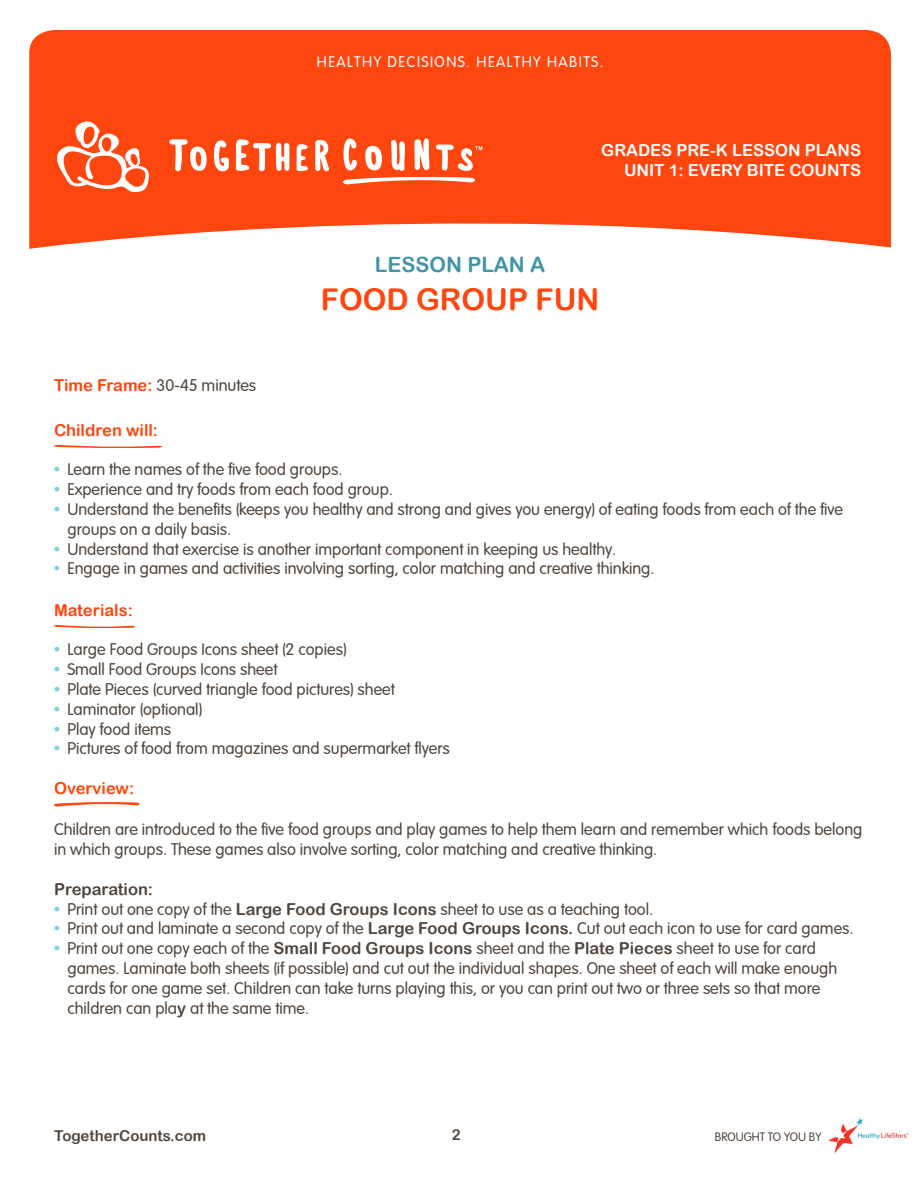
<style>
.page{position:relative;width:918px;height:1188px;background:#fff}
.page>*{position:absolute;margin:0;border:0;box-sizing:border-box;transform-origin:0 0}
.t1{font:30px "Arial Rounded MT Bold";color:#ff460f}
.t2{font:21px "Arial Rounded MT Bold";color:#4196a4}
.t3{font:16.5px/19.8px "Arial Rounded";color:#52453c}
.t4{font:16.5px "Arial Rounded MT Bold";color:#fff}
.Subhead_orange{font:16.5px "Arial Rounded MT Bold";color:#ff460f}
.t5{font:16.5px "Arial Rounded MT Bold";color:#52453c}
.t6{font:15px "Arial Rounded";letter-spacing:.1em;color:#fff}
.t7{font:15px "Arial Rounded MT Bold";color:#52453c}
.t8{font:12px "Arial Rounded";color:#52453c}
.s1{font-family:"Arial Rounded MT Bold";color:#ff460f}
.s2{font-family:"Arial Rounded MT Bold";color:#7ed0e0}
.s3{font-family:"Arial Rounded MT Bold"}
</style>
<div class="page">
<svg style="left:29px;top:30px;width:863px;height:219px;background:#ff5624"></svg>
<svg style="left:55px;top:121px;width:95px;height:72px"></svg>
<svg style="left:214px;top:140px;width:15px;height:31px"></svg>
<svg style="left:315px;top:140px;width:14px;height:31px"></svg>
<svg style="left:169px;top:139px;width:38px;height:32px"></svg>
<svg style="left:236px;top:139px;width:54px;height:32px"></svg>
<svg style="left:297px;top:144px;width:11px;height:27px"></svg>
<svg style="left:342px;top:138px;width:140px;height:47px"></svg>
<svg style="left:54px;top:445px;width:108px;height:3px"></svg>
<svg style="left:54px;top:625px;width:81px;height:3px"></svg>
<svg style="left:54px;top:802px;width:86px;height:5px"></svg>
<img style="left:828px;top:1118px;width:81px;height:36px">
<p class="t6" style="left:317px;top:51px;width:288px">HEALTHY DECISIONS. HEALTHY HABITS.</p>
<p class="t4" style="left:601px;top:140px;width:261px">GRADES PRE-K LESSON PLANS</p>
<p class="t4" style="left:624px;top:160px;width:238px">UNIT 1: EVERY BITE COUNTS</p>
<p class="t2" style="left:375px;top:252px;width:172px">LESSON PLAN A</p>
<p class="t1" style="left:321px;top:281px;width:280px">FOOD GROUP FUN</p>
<p class="t3" style="left:54px;top:374px;width:204px"><span class="s1">Time Frame:</span> 30-45 minutes</p>
<p class="Subhead_orange" style="left:54px;top:420px;width:106px">Children will:</p>
<p class="t3" style="left:54px;top:458px;width:290px"><span class="s2">•</span> Learn the names of the five food groups.</p>
<p class="t3" style="left:54px;top:478px;width:340px"><span class="s2">•</span> Experience and try foods from each food group.</p>
<p class="t3" style="left:68px;top:498px;width:777px;text-indent:-14px"><span class="s2">•</span> Understand the benefits (keeps you healthy and strong and gives you energy) of eating foods from each of the five groups on a daily basis.</p>
<p class="t3" style="left:54px;top:538px;width:564px"><span class="s2">•</span> Understand that exercise is another important component in keeping us healthy.</p>
<p class="t3" style="left:54px;top:557px;width:602px"><span class="s2">•</span> Engage in games and activities involving sorting, color matching and creative thinking.</p>
<p class="Subhead_orange" style="left:54px;top:600px;width:80px">Materials:</p>
<p class="t3" style="left:54px;top:638px;width:294px"><span class="s2">•</span> Large Food Groups Icons sheet (2 copies)</p>
<p class="t3" style="left:54px;top:658px;width:225px"><span class="s2">•</span> Small Food Groups Icons sheet</p>
<p class="t3" style="left:54px;top:678px;width:342px"><span class="s2">•</span> Plate Pieces (curved triangle food pictures) sheet</p>
<p class="t3" style="left:54px;top:698px;width:150px"><span class="s2">•</span> Laminator (optional)</p>
<p class="t3" style="left:54px;top:718px;width:119px"><span class="s2">•</span> Play food items</p>
<p class="t3" style="left:54px;top:737px;width:397px"><span class="s2">•</span> Pictures of food from magazines and supermarket flyers</p>
<p class="Subhead_orange" style="left:54px;top:778px;width:82px">Overview:</p>
<p class="t3" style="left:54px;top:818px;width:810px">Children are introduced to the five food groups and play games to help them learn and remember which foods belong in which groups. These games also involve sorting, color matching and creative thinking.</p>
<p class="t5" style="left:54px;top:879px;width:101px">Preparation:</p>
<p class="t3" style="left:54px;top:898px;width:601px"><span class="s2">•</span> Print out one copy of the <span class="s3">Large Food Groups Icons</span> sheet to use as a teaching tool.</p>
<p class="t3" style="left:54px;top:917px;width:801px"><span class="s2">•</span> Print out and laminate a second copy of the <span class="s3">Large Food Groups Icons.</span> Cut out each icon to use for card games.</p>
<p class="t3" style="left:68px;top:937px;width:771px;text-indent:-14px"><span class="s2">•</span> Print out one copy each of the <span class="s3">Small Food Groups Icons</span> sheet and the <span class="s3">Plate Pieces</span> sheet to use for card games. Laminate both sheets (if possible) and cut out the individual shapes. One sheet of each will make enough cards for one game set. Children can take turns playing this, or you can print out two or three sets so that more children can pla<span class="s3">y</span> at the same time.</p>
<p class="t7" style="left:452px;top:1126px;width:10px">2</p>
<p class="t7" style="left:54px;top:1127px;width:154px">TogetherCounts.com</p>
<p class="t8" style="left:715px;top:1128px;width:108px">BROUGHT TO YOU BY</p>
</div>
